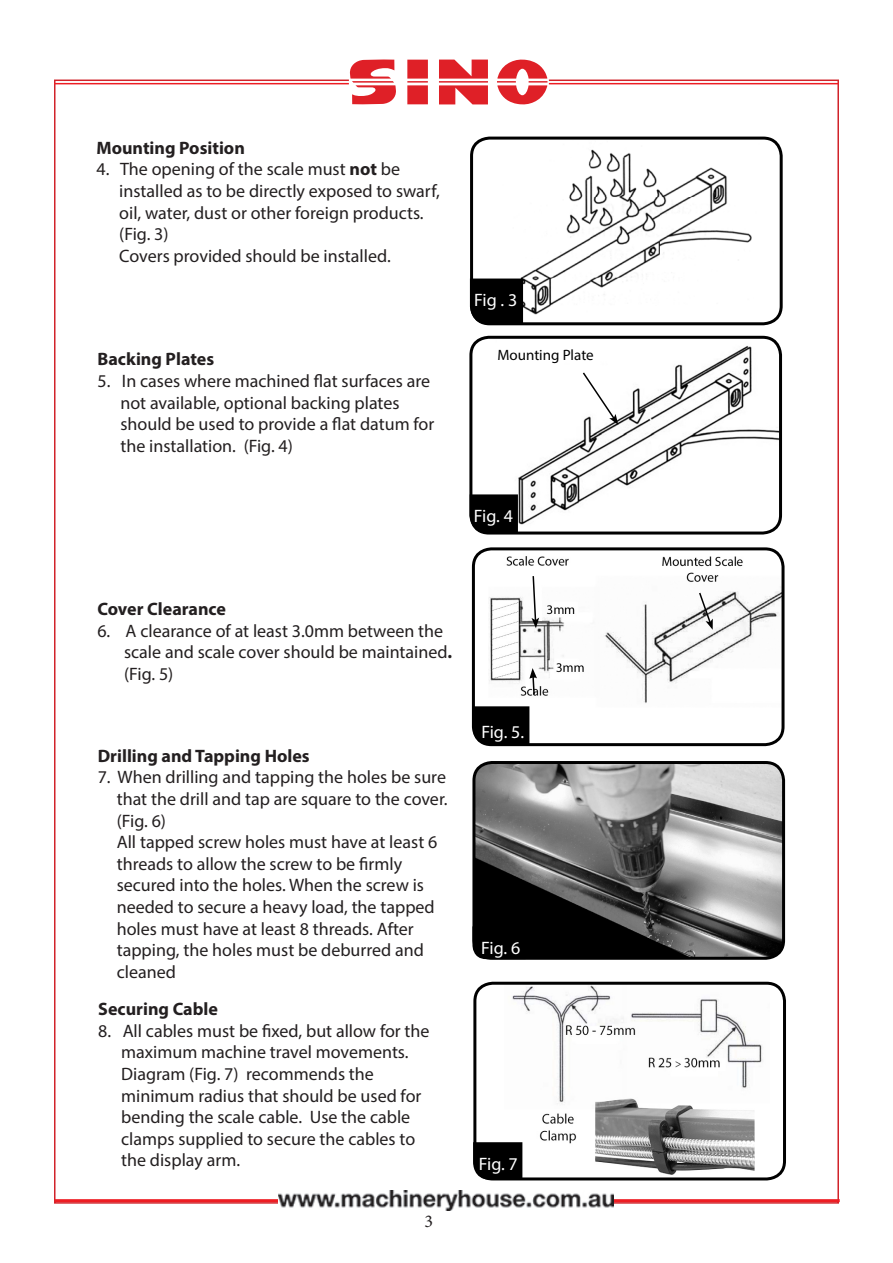
<style>
.page{position:relative;width:893px;height:1263px;background:#fff}
.page>*{position:absolute;margin:0;border:0;box-sizing:border-box;transform-origin:0 0}
.t1{font:18px/21.6px "Myriad Pro";color:#231f20}
.t2{font:700 18px "Myriad Pro";color:#231f20}
.Paragraph_Style_1{font:18px "Myriad Pro";letter-spacing:-.015em;color:#fff}
.t3{font:18px "Minion Pro";color:#231f20}
.t4{font:15px "Myriad Pro";color:#000}
.s1{font-weight:700}
</style>
<div class="page">
<hr style="left:54px;top:83px;width:785px;height:1px;background:#ee1d23">
<hr style="left:55px;top:1199px;width:785px;height:3px;background:#ee1d23">
<img style="left:278px;top:1190px;width:336px;height:21px">
<svg style="left:349px;top:59px;width:200px;height:46px"></svg>
<img style="left:472px;top:138px;width:309px;height:186px">
<div style="left:470px;top:137px;width:313px;height:188px;border:3px solid #000;border-radius:18px"></div>
<div style="left:470px;top:279px;width:53px;height:45px;background:#000"></div>
<img style="left:518px;top:337px;width:262px;height:196px">
<div style="left:469px;top:336px;width:313px;height:198px;border:3px solid #000;border-radius:18px"></div>
<svg style="left:470px;top:494px;width:48px;height:39px;background:#090909"></svg>
<svg style="left:581px;top:371px;width:37px;height:54px"></svg>
<img style="left:489px;top:549px;width:294px;height:182px">
<div style="left:472px;top:547px;width:312px;height:199px;border:3px solid #000;border-radius:18px"></div>
<svg style="left:531px;top:574px;width:8px;height:54px"></svg>
<svg style="left:529px;top:668px;width:8px;height:28px"></svg>
<svg style="left:698px;top:591px;width:15px;height:39px"></svg>
<img style="left:476px;top:762px;width:308px;height:194px">
<div style="left:472px;top:761px;width:313px;height:199px;border:3px solid #000;border-radius:18px"></div>
<div style="left:473px;top:706px;width:56px;height:38px;background:#000"></div>
<div style="left:472px;top:926px;width:53px;height:33px;background:#000"></div>
<img style="left:512px;top:986px;width:251px;height:190px">
<div style="left:473px;top:982px;width:313px;height:198px;border:3px solid #000;border-radius:18px"></div>
<div style="left:473px;top:1142px;width:49px;height:37px;background:#000"></div>
<p class="t2" style="left:96px;top:136px;width:150px">Mounting Position</p>
<p class="t1" style="left:119px;top:158px;width:322px;text-indent:-23px">4. The opening of the scale must <span class="s1">not</span> be installed as to be directly exposed to swarf, oil, water, dust or other foreign products. (Fig. 3)</p>
<p class="t1" style="left:119px;top:245px;width:273px">Covers provided should be installed.</p>
<p class="t2" style="left:98px;top:348px;width:118px">Backing Plates</p>
<p class="t1" style="left:120px;top:370px;width:315px;text-indent:-23px">5. In cases where machined flat surfaces are not available, optional backing plates should be used to provide a flat datum for</p>
<p class="t1" style="left:120px;top:435px;width:174px">the installation. (Fig. 4)</p>
<p class="Paragraph_Style_1" style="left:474px;top:289px;width:45px">Fig . 3</p>
<p class="t4" style="left:497px;top:346px;width:98px">Mounting Plate</p>
<p class="Paragraph_Style_1" style="left:474px;top:505px;width:41px">Fig. 4</p>
<p class="t2" style="left:97px;top:597px;width:130px">Cover Clearance</p>
<p class="t1" style="left:97px;top:619px;width:347px">6. A clearance of at least 3.0mm between the</p>
<p class="t1" style="left:124px;top:641px;width:330px">scale and scale cover should be maintained<span class="s1">. </span>(Fig. 5)</p>
<p class="t2" style="left:98px;top:744px;width:213px">Drilling and Tapping Holes</p>
<p class="t1" style="left:98px;top:766px;width:351px;text-align:right">7. When drilling and tapping the holes be sure that the drill and tap are square to the cover.</p>
<p class="t1" style="left:117px;top:809px;width:51px">(Fig. 6)</p>
<p class="t1" style="left:117px;top:831px;width:322px">All tapped screw holes must have at least 6</p>
<p class="t1" style="left:117px;top:853px;width:287px">threads to allow the screw to be firmly</p>
<p class="t1" style="left:117px;top:874px;width:319px">secured into the holes. When the screw is needed to secure a heavy load, the tapped holes must have at least 8 threads. After</p>
<p class="t1" style="left:117px;top:939px;width:309px">tapping, the holes must be deburred and cleaned</p>
<p class="Paragraph_Style_1" style="left:481px;top:721px;width:44px">Fig. 5.</p>
<p class="Paragraph_Style_1" style="left:481px;top:937px;width:41px">Fig. 6</p>
<p class="t2" style="left:98px;top:997px;width:121px">Securing Cable</p>
<p class="t1" style="left:98px;top:1019px;width:333px;text-align:center">8. All cables must be fixed, but allow for the maximum machine travel movements.</p>
<p class="t1" style="left:121px;top:1063px;width:302px">Diagram (Fig. 7) recommends the minimum radius that should be used for bending the scale cable. Use the cable clamps supplied to secure the cables to</p>
<p class="t1" style="left:121px;top:1149px;width:120px">the display arm.</p>
<p class="Paragraph_Style_1" style="left:479px;top:1153px;width:41px">Fig. 7</p>
<p class="t3" style="left:424px;top:1209px;width:10px">3</p>
</div>
